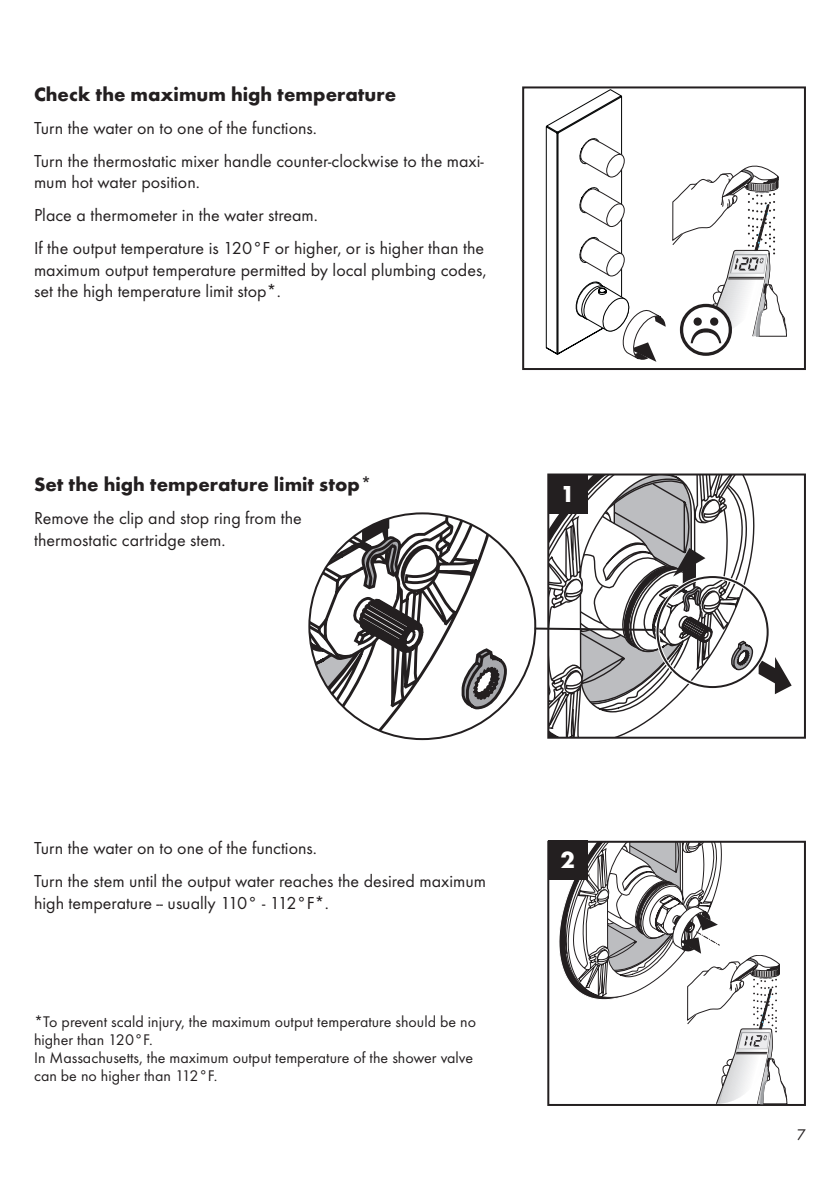
<style>
.page{position:relative;width:840px;height:1191px;background:#fff}
.page>*{position:absolute;margin:0;border:0;box-sizing:border-box;transform-origin:0 0}
.t1{font:700 24px "Futura TOT";color:#fff}
.t2{font:700 20px "Futura TOT";color:#231f20}
.t3{font:18px/33px "Futura TOT Boo";color:#231f20}
.t4{font:16px/18px "Futura TOT Boo";color:#231f20}
</style>
<div class="page">
<div style="left:547px;top:840px;width:258px;height:266px;border:2px solid #231f20"></div>
<svg style="left:309px;top:513px;width:209px;height:226px"></svg>
<svg style="left:518px;top:474px;width:273px;height:263px"></svg>
<svg style="left:545px;top:89px;width:120px;height:273px"></svg>
<div style="left:522px;top:86px;width:283px;height:284px;border:2px solid #231f20"></div>
<div style="left:548px;top:474px;width:39px;height:40px;background:#231f20"></div>
<div style="left:548px;top:840px;width:39px;height:40px;background:#231f20"></div>
<svg style="left:557px;top:841px;width:229px;height:263px"></svg>
<svg style="left:672px;top:166px;width:114px;height:190px"></svg>
<p class="t2" style="left:34px;top:82px;width:363px">Check the maximum high temperature</p>
<p class="t3" style="left:34px;top:111px;width:451px">Turn the water on to one of the functions.<br>Turn the thermostatic mixer handle counter-clockwise to the maxi-</p>
<p class="t3" style="left:34px;top:166px;width:451px">mum hot water position.<br>Place a thermometer in the water stream.<br>If the output temperature is 120°F or higher, or is higher than the</p>
<p class="t3" style="left:34px;top:259px;width:453px;line-height:21.6px">maximum output temperature permitted by local plumbing codes, set the high temperature limit stop*.</p>
<p class="t2" style="left:34px;top:472px;width:339px">Set the high temperature limit stop*</p>
<p class="t3" style="left:34px;top:507px;width:269px;line-height:21.6px">Remove the clip and stop ring from the thermostatic cartridge stem.</p>
<h1 class="t1" style="left:560px;top:478px;width:16px">1</h1>
<p class="t3" style="left:34px;top:831px;width:453px">Turn the water on to one of the functions.<br>Turn the stem until the output water reaches the desired maximum</p>
<p class="t3" style="left:34px;top:886px;width:296px">high temperature -- usually 110° - 112°F*.</p>
<p class="t4" style="left:34px;top:1012px;width:443px">*To prevent scald injury, the maximum output temperature should be no higher than 120°F.<br>In Massachusetts, the maximum output temperature of the shower valve can be no higher than 112°F.</p>
<h1 class="t1" style="left:560px;top:845px;width:16px">2</h1>
<p class="t4" style="left:796px;top:1125px;width:11px">7</p>
</div>
